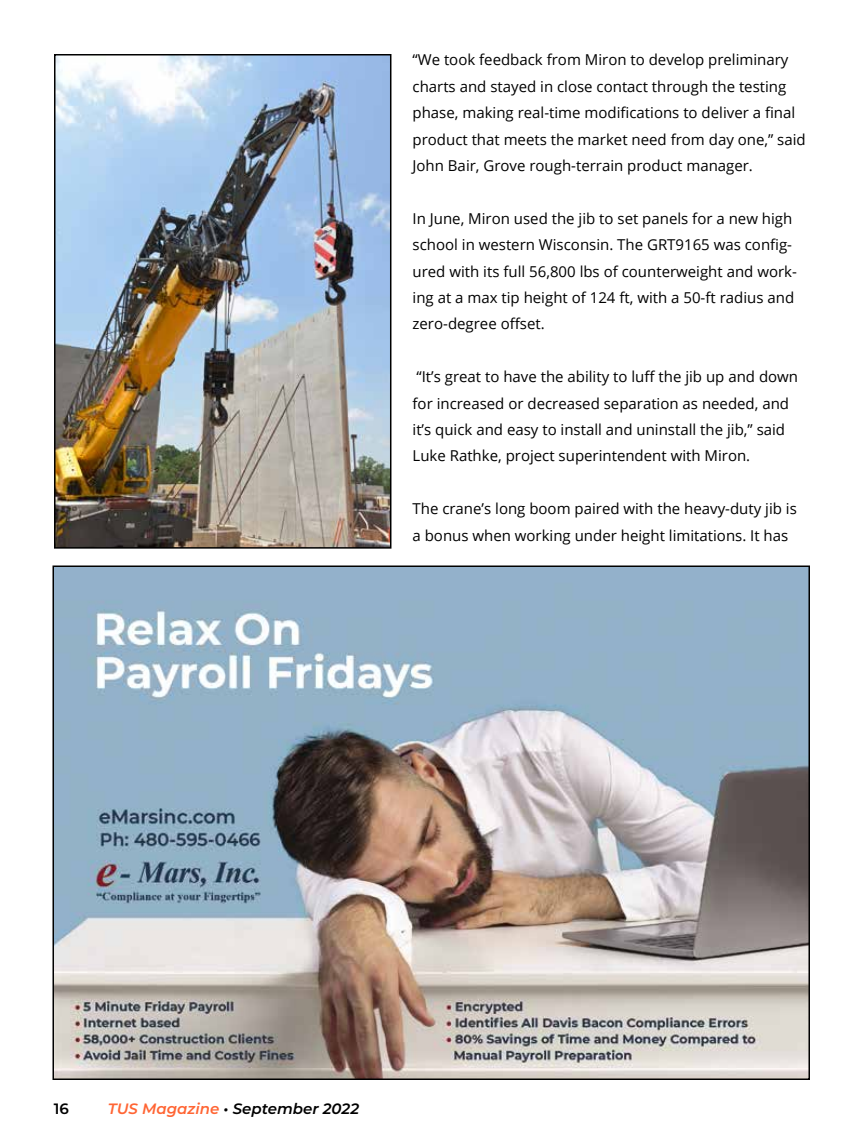
<style>
.page{position:relative;width:864px;height:1134px;background:#fff}
.page>*{position:absolute;margin:0;border:0;box-sizing:border-box;transform-origin:0 0}
.t1{font:15px/26.4px "Open Sans";color:#000}
.t2{font:italic 600 15px "Montserrat";color:#000}
.t3{font:600 15px "Montserrat";color:#000}
.s1{color:#ff6534}
</style>
<div class="page">
<img style="left:55px;top:569px;width:752px;height:508px">
<img style="left:57px;top:57px;width:331px;height:489px">
<div style="left:54px;top:54px;width:337px;height:495px;border:2px solid #000"></div>
<p class="t1" style="left:413px;top:46px;width:395px">“We took feedback from Miron to develop preliminary charts and stayed in close contact through the testing phase, making real-time modifications to deliver a final product that meets the market need from day one,” said John Bair, Grove rough-terrain product manager.</p>
<p class="t1" style="left:413px;top:205px;width:386px">In June, Miron used the jib to set panels for a new high school in western Wisconsin. The GRT9165 was config&shy;ured with its full 56,800 lbs of counterweight and work&shy;ing at a max tip height of 124 ft, with a 50-ft radius and zero-degree offset.</p>
<p class="t1" style="left:413px;top:363px;width:387px">“It’s great to have the ability to luff the jib up and down for increased or decreased separation as needed, and it’s quick and easy to install and uninstall the jib,” said Luke Rathke, project superintendent with Miron.</p>
<p class="t1" style="left:413px;top:495px;width:386px">The crane’s long boom paired with the heavy-duty jib is a bonus when working under height limitations. It has</p>
<p class="t3" style="left:54px;top:1098px;width:17px">16</p>
<p class="t2" style="left:108px;top:1098px;width:253px"><span class="s1">TUS Magazine</span> • September 2022</p>
</div>
